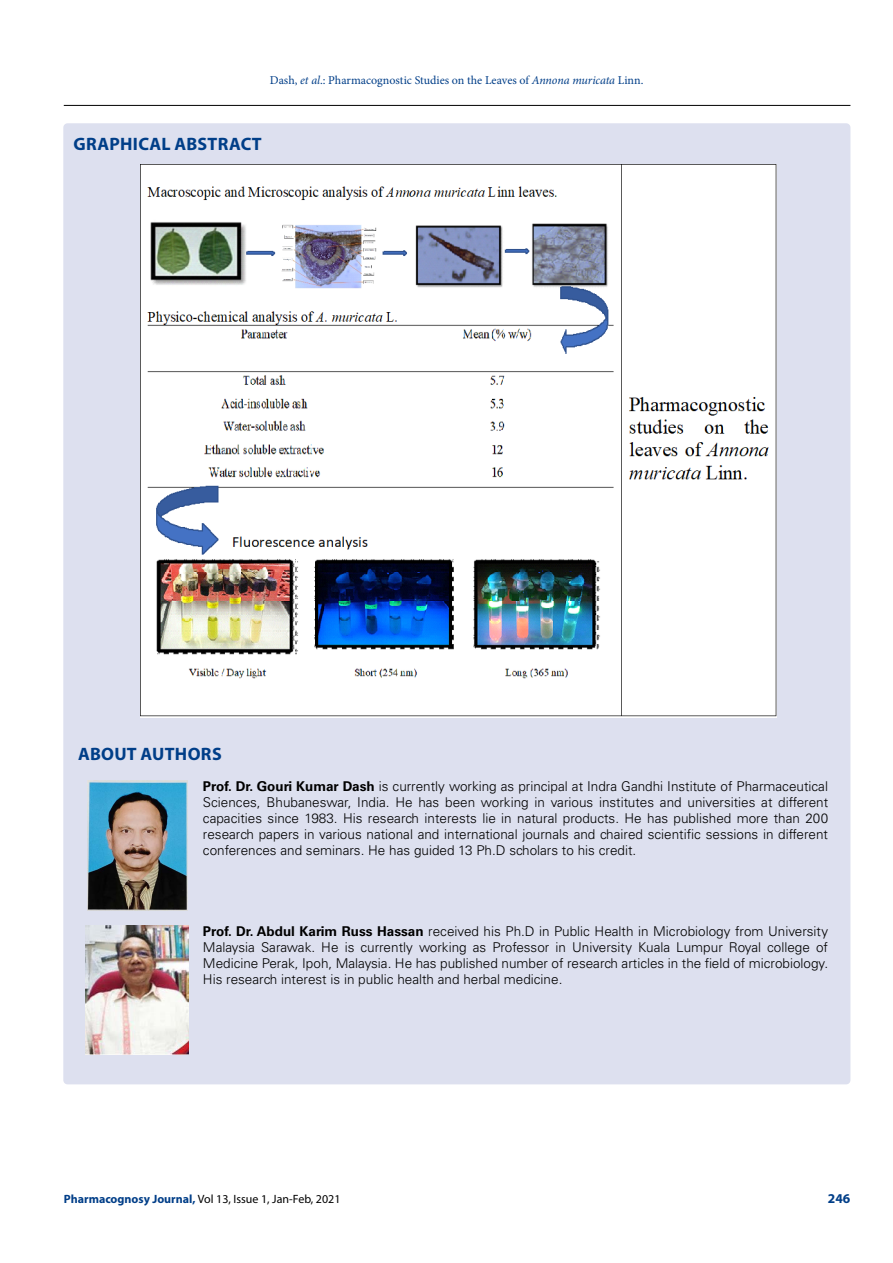
<style>
.page{position:relative;width:893px;height:1263px;background:#fff}
.page>*{position:absolute;margin:0;border:0;box-sizing:border-box;transform-origin:0 0}
.t1{font:700 18px "Myriad Pro";letter-spacing:.015em;color:#003e88}
.t2{font:300 13.5px/16.2px "Univers LT Std";color:#000;text-align:justify}
.t3{font:700 13.5px "Myriad Pro";color:#003e88}
.t4{font:12px "Minion Pro";color:#003e88}
.t5{font:12px "Myriad Pro";color:#000}
.s1{font-style:italic}
.s2{font-weight:700}
.s3{font-weight:700;color:#003e88}
</style>
<div class="page">
<hr style="left:64px;top:105px;width:786px;height:1px;background:#000">
<div style="left:63px;top:123px;width:787px;height:961px;background:#dde0ef;border-radius:4px"></div>
<img style="left:141px;top:164px;width:636px;height:553px">
<img style="left:87px;top:781px;width:100px;height:129px">
<img style="left:86px;top:926px;width:103px;height:128px">
<p class="t4" style="left:270px;top:72px;width:375px">Dash, <span class="s1">et al</span>.: Pharmacognostic Studies on the Leaves of <span class="s1">Annona muricata</span> Linn.</p>
<h1 class="t1" style="left:74px;top:132px;width:190px">GRAPHICAL ABSTRACT</h1>
<h1 class="t1" style="left:78px;top:742px;width:145px">ABOUT AUTHORS</h1>
<p class="t2" style="left:203px;top:778px;width:627px"><span class="s2">Prof. Dr. Gouri Kumar Dash</span> is currently working as principal at Indra Gandhi Institute of Pharmaceutical Sciences, Bhubaneswar, India. He has been working in various institutes and universities at different capacities since 1983. His research interests lie in natural products. He has published more than 200 research papers in various national and international journals and chaired scientific sessions in different conferences and seminars. He has guided 13 Ph.D scholars to his credit.</p>
<p class="t2" style="left:203px;top:923px;width:627px"><span class="s2">Prof. Dr. Abdul Karim Russ Hassan</span> received his Ph.D in Public Health in Microbiology from University Malaysia Sarawak. He is currently working as Professor in University Kuala Lumpur Royal college of Medicine Perak, Ipoh, Malaysia. He has published number of research articles in the field of microbiology.<br>His research interest is in public health and herbal medicine.</p>
<p class="t5" style="left:64px;top:1191px;width:278px"><span class="s3">Pharmacognosy Journal,</span> Vol 13, Issue 1, Jan-Feb, 2021</p>
<p class="t3" style="left:828px;top:1189px;width:24px">246</p>
</div>
